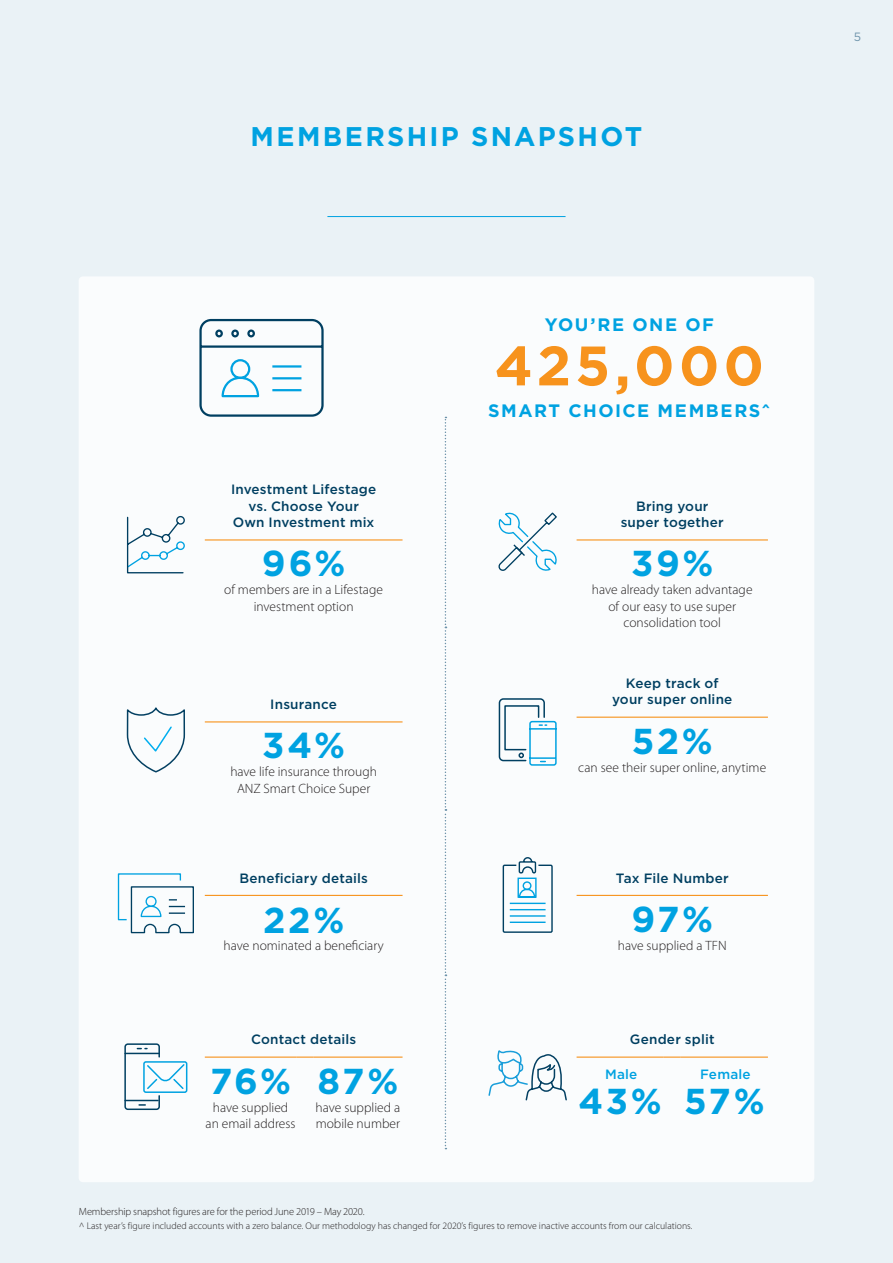
<style>
.page{position:relative;width:893px;height:1263px;background:#eaf2f6}
.page>*{position:absolute;margin:0;border:0;box-sizing:border-box;transform-origin:0 0}
.t1{font:700 55.5px "Gotham";letter-spacing:.075em;color:#f7931d}
.t2{font:700 36px "Gotham";letter-spacing:.07em;color:#00a2e1}
.t3{font:700 27px "Gotham";letter-spacing:.085em;color:#00a2e1}
.t4{font:700 18px "Gotham";letter-spacing:.085em;color:#00a2e1}
.t5{font:300 13.5px/16.5px "Myriad Pro";color:#231f20;text-align:center}
.t6{font:500 13.5px/16.5px "Gotham";letter-spacing:.015em;color:#003f61;text-align:center}
.t7{font:500 13.5px "Gotham";letter-spacing:.015em;color:#00a2e1}
.t8{font:12px "Gotham";color:#6e94ab}
.t9{font:300 10.5px "Myriad Pro";letter-spacing:-.01em;color:#231f20}
.t10{font:300 9.75px "Myriad Pro";color:#231f20}
</style>
<div class="page">
<hr style="left:327px;top:216px;width:239px;height:1px;background:#00a2e1">
<div style="left:79px;top:276px;width:735px;height:906px;background:#fafcfd;border-radius:4px"></div>
<svg style="left:445px;top:417px;width:1px;height:732px"></svg>
<svg style="left:199px;top:318px;width:125px;height:99px"></svg>
<hr style="left:272px;top:389px;width:29px;height:2px;background:#00a2e1">
<hr style="left:272px;top:377px;width:29px;height:2px;background:#00a2e1">
<hr style="left:272px;top:365px;width:29px;height:3px;background:#00a2e1">
<hr style="left:205px;top:539px;width:198px;height:1px;background:#f7931d">
<svg style="left:126px;top:516px;width:59px;height:58px"></svg>
<hr style="left:577px;top:539px;width:191px;height:1px;background:#f7931d">
<svg style="left:498px;top:512px;width:59px;height:59px"></svg>
<hr style="left:205px;top:721px;width:198px;height:1px;background:#f7931d">
<svg style="left:126px;top:707px;width:60px;height:66px"></svg>
<hr style="left:577px;top:717px;width:191px;height:1px;background:#f7931d">
<svg style="left:498px;top:698px;width:59px;height:68px"></svg>
<hr style="left:205px;top:895px;width:198px;height:1px;background:#f7931d">
<svg style="left:117px;top:873px;width:77px;height:61px"></svg>
<hr style="left:577px;top:895px;width:191px;height:1px;background:#f7931d">
<svg style="left:502px;top:857px;width:51px;height:76px"></svg>
<hr style="left:205px;top:1056px;width:91px;height:2px;background:#f7931d">
<svg style="left:296px;top:1056px;width:17px;height:2px"></svg>
<hr style="left:313px;top:1056px;width:90px;height:2px;background:#f7931d">
<hr style="left:125px;top:1053px;width:34px;height:1px;background:#003f61">
<hr style="left:125px;top:1100px;width:33px;height:1px;background:#003f61">
<svg style="left:139px;top:1104px;width:6px;height:2px"></svg>
<div style="left:143px;top:1061px;width:44px;height:32px;border:2px solid #00a2e1;border-radius:2px"></div>
<svg style="left:146px;top:1063px;width:40px;height:27px"></svg>
<div style="left:124px;top:1043px;width:36px;height:67px;border:2px solid #003f61;border-radius:3px"></div>
<hr style="left:577px;top:1056px;width:87px;height:2px;background:#f7931d">
<svg style="left:664px;top:1056px;width:17px;height:2px"></svg>
<hr style="left:681px;top:1056px;width:87px;height:2px;background:#f7931d">
<svg style="left:488px;top:1050px;width:79px;height:51px"></svg>
<h3 class="t3" style="left:251px;top:119px;width:393px">MEMBERSHIP SNAPSHOT</h3>
<p class="t6" style="left:231px;top:481px;width:147px">Investment Lifestage vs. Choose Your<br>Own Investment mix</p>
<h2 class="t2" style="left:262px;top:540px;width:85px">96%</h2>
<p class="t5" style="left:224px;top:581px;width:160px">of members are in a Lifestage investment option</p>
<p class="t6" style="left:270px;top:696px;width:68px">Insurance</p>
<h2 class="t2" style="left:262px;top:722px;width:84px">34%</h2>
<p class="t5" style="left:230px;top:763px;width:148px">have life insurance through<br>ANZ Smart Choice Super</p>
<p class="t6" style="left:239px;top:869px;width:130px">Beneficiary details</p>
<h2 class="t2" style="left:263px;top:897px;width:83px">22%</h2>
<p class="t5" style="left:224px;top:937px;width:162px">have nominated a beneficiary</p>
<p class="t6" style="left:251px;top:1031px;width:107px">Contact details</p>
<h2 class="t2" style="left:210px;top:1057px;width:82px">76%</h2>
<p class="t5" style="left:206px;top:1099px;width:91px">have supplied an email address</p>
<h2 class="t2" style="left:317px;top:1057px;width:82px">87%</h2>
<p class="t5" style="left:316px;top:1099px;width:86px;text-align:left">have supplied a mobile number</p>
<h3 class="t4" style="left:545px;top:313px;width:171px">YOU’RE ONE OF</h3>
<h1 class="t1" style="left:495px;top:329px;width:271px">425,000</h1>
<h3 class="t4" style="left:488px;top:398px;width:284px">SMART CHOICE MEMBERS^</h3>
<p class="t6" style="left:621px;top:497px;width:105px">Bring your super together</p>
<h2 class="t2" style="left:631px;top:540px;width:84px">39%</h2>
<p class="t5" style="left:592px;top:581px;width:162px">have already taken advantage of our easy to use super consolidation tool</p>
<p class="t6" style="left:612px;top:675px;width:122px">Keep track of your super online</p>
<h2 class="t2" style="left:632px;top:717px;width:83px">52%</h2>
<p class="t5" style="left:578px;top:759px;width:189px">can see their super online, anytime</p>
<p class="t6" style="left:616px;top:869px;width:114px">Tax File Number</p>
<h2 class="t2" style="left:631px;top:895px;width:83px">97%</h2>
<p class="t5" style="left:618px;top:937px;width:110px">have supplied a TFN</p>
<p class="t6" style="left:630px;top:1031px;width:86px">Gender split</p>
<p class="t7" style="left:605px;top:1066px;width:34px">Male</p>
<h2 class="t2" style="left:579px;top:1077px;width:85px">43%</h2>
<p class="t7" style="left:700px;top:1066px;width:52px">Female</p>
<h2 class="t2" style="left:684px;top:1077px;width:82px">57%</h2>
<p class="t9" style="left:79px;top:1205px;width:287px">Membership snapshot figures are for the period June 2019 – May 2020.</p>
<p class="t10" style="left:79px;top:1219px;width:615px">^ Last year’s figure included accounts with a zero balance. Our methodology has changed for 2020’s figures to remove inactive accounts from our calculations.</p>
<p class="t8" style="left:854px;top:29px;width:9px">5</p>
</div>
